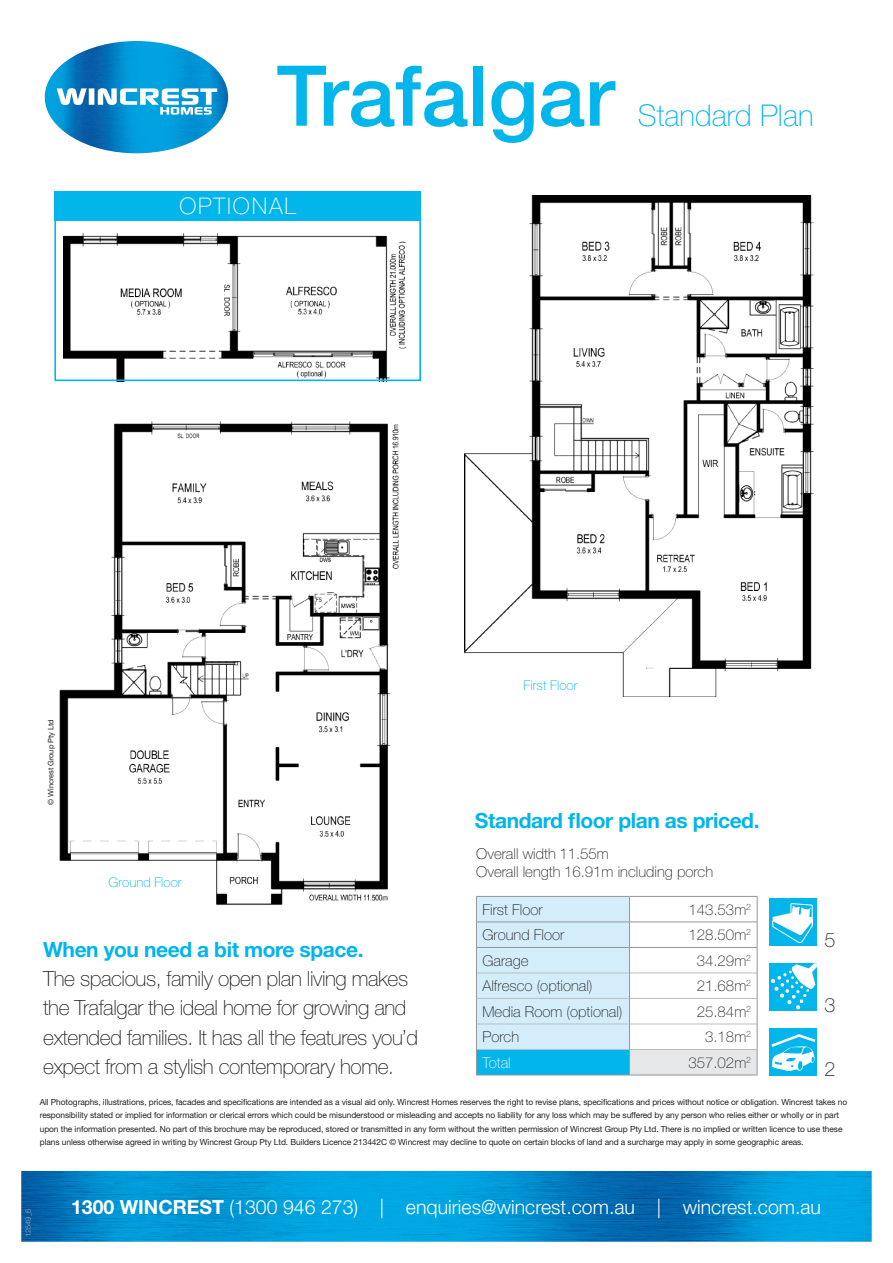
<style>
.page{position:relative;width:893px;height:1263px;background:#fff}
.page>*{position:absolute;margin:0;border:0;box-sizing:border-box;transform-origin:0 0}
.t1{font:500 84px "Helvetica Neue LT Std";color:#02b5eb}
.t2{font:100 30px "Helvetica Neue LT Std";color:#02b5eb}
.t3{font:100 22.95px "Helvetica Neue LT Std";letter-spacing:.08em;color:#fff}
.t4{font:100 21px/29.2px "Helvetica Neue LT Std";letter-spacing:-.02em;color:#231f20}
.t5{font:700 21px "Helvetica Neue LT Std";letter-spacing:-.02em;color:#02b5eb}
.t6{font:100 19.8px "Helvetica Neue LT Std";color:#231f20}
.t7{font:300 19.5px "Helvetica Neue LT Std";color:#fff}
.t8{font:100 15px/18px "Helvetica Neue LT Std";color:#231f20}
.t9{font:100 15px "Helvetica Neue LT Std";color:#fff}
.t10{font:100 13.5px "Helvetica Neue LT Std";color:#02b5eb}
.t11{font:8.4px/13.5px "Helvetica Neue LT Std";letter-spacing:-.01em;color:#231f20}
.t12{font:7.5px "Helvetica Neue LT Std";letter-spacing:-.01em;color:#231f20}
.t13{font:300 7.5px "Helvetica Neue LT Std";color:#a8a9ad}
.s1{font-weight:700}
</style>
<div class="page">
<svg style="left:45px;top:41px;width:183px;height:113px"></svg>
<img style="left:22px;top:1171px;width:849px;height:70px">
<div style="left:769px;top:898px;width:48px;height:48px;background:#02b5eb"></div>
<svg style="left:772px;top:903px;width:41px;height:40px"></svg>
<div style="left:769px;top:963px;width:48px;height:48px;background:#02b5eb"></div>
<svg style="left:771px;top:963px;width:46px;height:47px"></svg>
<div style="left:769px;top:1028px;width:48px;height:48px;background:#02b5eb"></div>
<svg style="left:771px;top:1034px;width:45px;height:37px"></svg>
<div style="left:630px;top:1049px;width:127px;height:26px;background:#e6e7e9"></div>
<hr style="left:630px;top:973px;width:127px;height:1px;background:#bcbdc0">
<hr style="left:630px;top:998px;width:127px;height:1px;background:#bcbdc0">
<hr style="left:630px;top:1024px;width:127px;height:1px;background:#bcbdc0">
<hr style="left:630px;top:1049px;width:127px;height:1px;background:#bcbdc0">
<hr style="left:630px;top:896px;width:127px;height:1px;background:#939598">
<hr style="left:630px;top:922px;width:127px;height:1px;background:#939598">
<hr style="left:630px;top:947px;width:127px;height:1px;background:#939598">
<svg style="left:476px;top:896px;width:154px;height:179px;background:#b4e1f3"></svg>
<svg style="left:757px;top:897px;width:1px;height:178px"></svg>
<hr style="left:476px;top:1075px;width:154px;height:1px;background:#939598">
<hr style="left:630px;top:1075px;width:127px;height:1px;background:#939598">
<img style="left:59px;top:421px;width:340px;height:484px">
<img style="left:465px;top:195px;width:349px;height:501px">
<img style="left:64px;top:233px;width:343px;height:145px">
<div style="left:54px;top:207px;width:367px;height:174px;border:2px solid #02b5eb"></div>
<div style="left:54px;top:191px;width:367px;height:29px;background:#02b5eb"></div>
<h1 class="t1" style="left:277px;top:46px;width:339px">Trafalgar</h1>
<h3 class="t3" style="left:179px;top:193px;width:118px">OPTIONAL</h3>
<h2 class="t2" style="left:638px;top:98px;width:177px">Standard Plan</h2>
<p class="t12" style="left:47px;top:805px;width:87px;rotate:-90deg">© Wincrest Group Pty Ltd</p>
<h3 class="t10" style="left:524px;top:677px;width:56px">First Floor</h3>
<h3 class="t5" style="left:475px;top:807px;width:286px">Standard floor plan as priced.</h3>
<h3 class="t8" style="left:476px;top:845px;width:238px">Overall width 11.55m<br>Overall length 16.91m including porch</h3>
<h3 class="t8" style="left:482px;top:900px;width:62px">First Floor</h3>
<h3 class="t8" style="left:688px;top:900px;width:64px">143.53m<sup>2</sup></h3>
<h3 class="t8" style="left:482px;top:926px;width:83px">Ground Floor</h3>
<h3 class="t8" style="left:688px;top:926px;width:64px">128.50m<sup>2</sup></h3>
<h3 class="t8" style="left:482px;top:951px;width:48px">Garage</h3>
<h3 class="t8" style="left:697px;top:951px;width:56px">34.29m<sup>2</sup></h3>
<h3 class="t8" style="left:482px;top:977px;width:112px">Alfresco (optional)</h3>
<h3 class="t8" style="left:697px;top:977px;width:56px">21.68m<sup>2</sup></h3>
<h3 class="t8" style="left:482px;top:1002px;width:142px">Media Room (optional)</h3>
<h3 class="t8" style="left:697px;top:1002px;width:56px">25.84m<sup>2</sup></h3>
<h3 class="t8" style="left:482px;top:1028px;width:38px">Porch</h3>
<h3 class="t8" style="left:705px;top:1028px;width:47px">3.18m<sup>2</sup></h3>
<h3 class="t9" style="left:482px;top:1054px;width:30px">Total</h3>
<h3 class="t8" style="left:688px;top:1053px;width:64px">357.02m<sup>2</sup></h3>
<p class="t11" style="left:40px;top:1095px;width:809px">All Photographs, illustrations, prices, facades and specifications are intended as a visual aid only. Wincrest Homes reserves the right to revise plans, specifications and prices without notice or obligation. Wincrest takes no responsibility stated or implied for information or clerical errors which could be misunderstood or misleading and accepts no liability for any loss which may be suffered by any person who relies either or wholly or in part upon the information presented. No part of this brochure may be reproduced, stored or transmitted in any form without the written permission of Wincrest Group Pty Ltd. There is no implied or written licence to use these plans unless otherwise agreed in writing by Wincrest Group Pty Ltd. Builders Licence 213442C © Wincrest may decline to quote on certain blocks of land and a surcharge may apply in some geographic areas.</p>
<h3 class="t10" style="left:108px;top:875px;width:75px">Ground Floor</h3>
<h3 class="t6" style="left:825px;top:928px;width:12px">5</h3>
<h3 class="t5" style="left:43px;top:936px;width:322px">When you need a bit more space.</h3>
<h3 class="t4" style="left:43px;top:964px;width:376px">The spacious, family open plan living makes the Trafalgar the ideal home for growing and extended families. It has all the features you’d expect from a stylish contemporary home.</h3>
<h3 class="t6" style="left:825px;top:993px;width:12px">3</h3>
<h3 class="t6" style="left:825px;top:1058px;width:12px">2</h3>
<p class="t13" style="left:24px;top:1237px;width:30px;rotate:-90deg">12549_6</p>
<h3 class="t7" style="left:71px;top:1195px;width:752px"><span class="s1">1300 WINCREST</span> (1300 946 273) | enquiries@wincrest.com.au | wincrest.com.au</h3>
</div>
